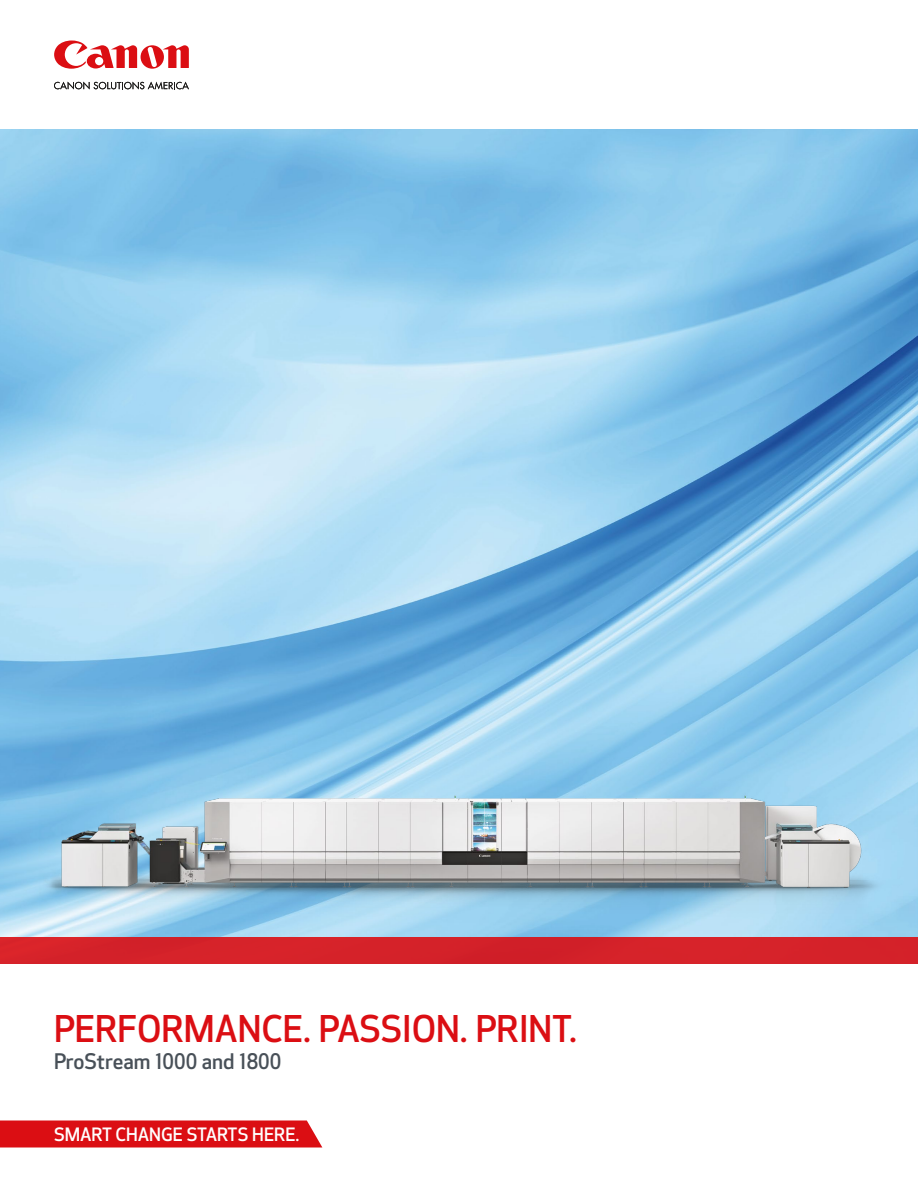
<style>
.page{position:relative;width:918px;height:1188px;background:#fff}
.page>*{position:absolute;margin:0;border:0;box-sizing:border-box;transform-origin:0 0}
.t1{font:500 36px "Optic Sans 301";color:#db0e13}
.Sub_Header{font:500 21px "Optic Sans 301";color:#485058}
.Smart_Change_Starts{font:500 18px "Optic Sans 301";color:#fff}
</style>
<div class="page">
<img style="left:0;top:130px;width:918px;height:807px">
<svg style="left:54px;top:82px;width:135px;height:7px"></svg>
<svg style="left:54px;top:41px;width:135px;height:28px"></svg>
<svg style="left:0;top:1120px;width:322px;height:28px;background:#dc1b20"></svg>
<div style="left:0;top:937px;width:918px;height:27px;background:#d52229"></div>
<img style="left:40px;top:691px;width:878px;height:246px">
<p class="t1" style="left:54px;top:1009px;width:524px">PERFORMANCE. PASSION. PRINT.</p>
<p class="Sub_Header" style="left:54px;top:1050px;width:229px">ProStream 1000 and 1800</p>
<p class="Smart_Change_Starts" style="left:54px;top:1124px;width:247px">SMART CHANGE STARTS HERE.</p>
</div>
